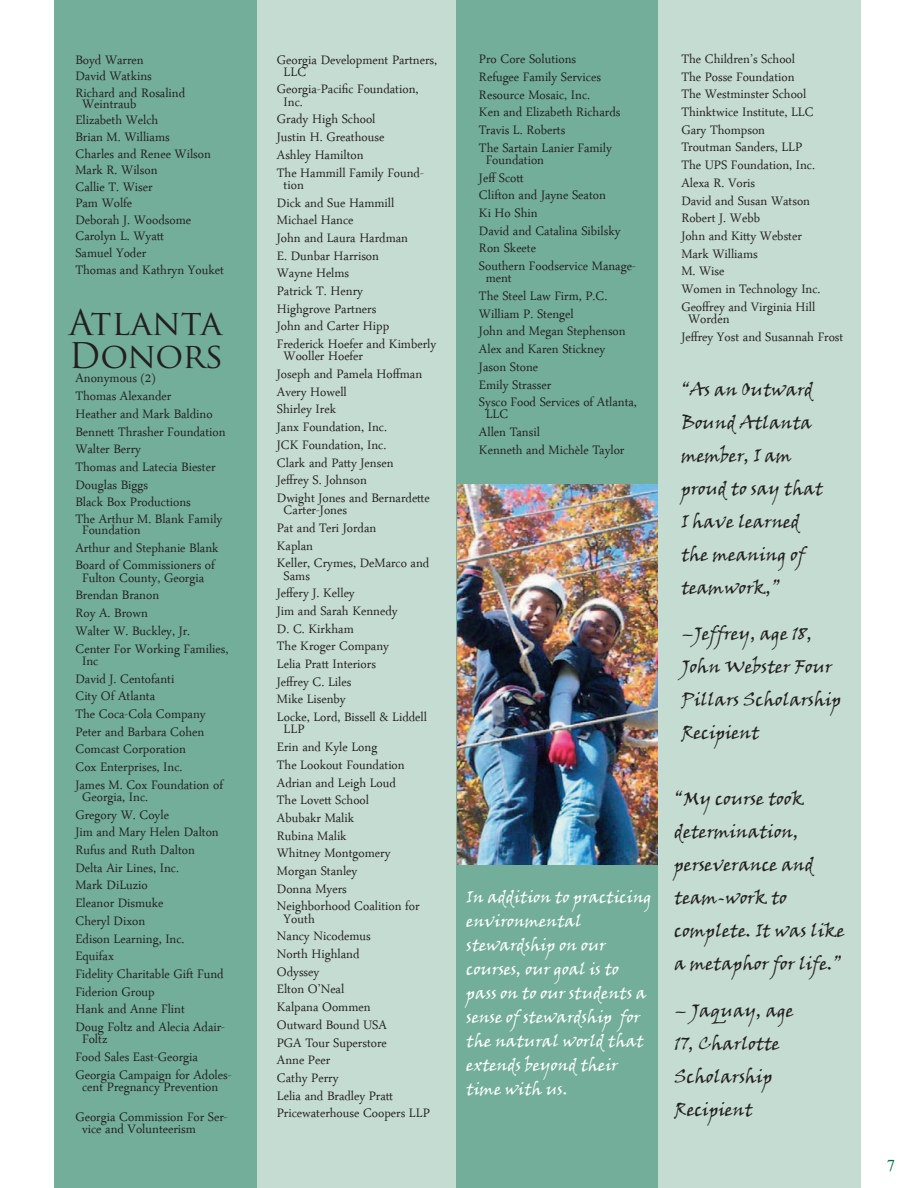
<style>
.page{position:relative;width:918px;height:1188px;background:#fff}
.page>*{position:absolute;margin:0;border:0;box-sizing:border-box;transform-origin:0 0}
.t1{font:34.5px/33px "Trajan Pro";letter-spacing:-.01em;color:#231f20}
.t2{font:18px/17.7px "Arabic Typesetting";color:#231f20}
.t3{font:18px/33px "Viner Hand ITC";color:#231f20}
.t4{font:16.5px/24px "Viner Hand ITC";color:#fff}
.t5{font:16.5px "Times New Roman";color:#007049}
</style>
<div class="page">
<div style="left:256px;top:0;width:202px;height:1188px;background:#c5dcd2"></div>
<div style="left:54px;top:0;width:202px;height:1188px;background:#73ae9a"></div>
<div style="left:457px;top:0;width:202px;height:1188px;background:#73ae9a"></div>
<img style="left:457px;top:484px;width:201px;height:380px">
<div style="left:658px;top:0;width:203px;height:1188px;background:#c5dcd2"></div>
<p class="t2" style="left:75px;top:53px;width:111px;line-height:16.6px">Boyd Warren<br>David Watkins<br>Richard and Rosalind</p>
<p class="t2" style="left:75px;top:97px;width:150px;line-height:16.6px;text-indent:7px">Weintraub<br>Elizabeth Welch<br>Brian M. Williams<br>Charles and Renee Wilson<br>Mark R. Wilson<br>Callie T. Wiser<br>Pam Wolfe<br>Deborah J. Woodsome<br>Carolyn L. Wyatt<br>Samuel Yoder<br>Thomas and Kathryn Youket</p>
<h1 class="t1" style="left:69px;top:306px;width:156px">Atlanta<br>Donors</h1>
<p class="t2" style="left:75px;top:371px;width:152px">Anonymous (2)<br>Thomas Alexander<br>Heather and Mark Baldino<br>Bennett Thrasher Foundation<br>Walter Berry<br>Thomas and Latecia Biester<br>Douglas Biggs<br>Black Box Productions<br>The Arthur M. Blank Family</p>
<p class="t2" style="left:75px;top:523px;width:145px;text-indent:7px">Foundation<br>Arthur and Stephanie Blank<br>Board of Commissioners of</p>
<p class="t2" style="left:75px;top:570px;width:155px;text-indent:7px">Fulton County, Georgia<br>Brendan Branon<br>Roy A. Brown<br>Walter W. Buckley, Jr.<br>Center For Working Families,</p>
<p class="t2" style="left:75px;top:653px;width:149px;text-indent:7px">Inc<br>David J. Centofanti<br>City Of Atlanta<br>The Coca-Cola Company<br>Peter and Barbara Cohen<br>Comcast Corporation<br>Cox Enterprises, Inc.<br>James M. Cox Foundation of</p>
<p class="t2" style="left:75px;top:790px;width:151px;text-indent:7px">Georgia, Inc.<br>Gregory W. Coyle<br>Jim and Mary Helen Dalton<br>Rufus and Ruth Dalton<br>Delta Air Lines, Inc.<br>Mark DiLuzio<br>Eleanor Dismuke<br>Cheryl Dixon<br>Edison Learning, Inc.<br>Equifax<br>Fidelity Charitable Gift Fund<br>Fiderion Group<br>Hank and Anne Flint<br>Doug Foltz and Alecia Adair-</p>
<p class="t2" style="left:75px;top:1032px;width:158px;text-indent:7px">Foltz<br>Food Sales East-Georgia<br>Georgia Campaign for Adoles-</p>
<p class="t2" style="left:75px;top:1073px;width:154px;line-height:30px;text-align:center">cent Pregnancy Prevention<br>Georgia Commission For Ser-</p>
<p class="t2" style="left:82px;top:1122px;width:115px">vice and Volunteerism</p>
<p class="t2" style="left:277px;top:52px;width:162px">Georgia Development Partners,</p>
<p class="t2" style="left:277px;top:64px;width:143px;text-indent:7px">LLC<br>Georgia-Pacific Foundation,</p>
<p class="t2" style="left:277px;top:94px;width:148px;text-indent:7px">Inc.<br>Grady High School<br>Justin H. Greathouse<br>Ashley Hamilton<br>The Hammill Family Found-</p>
<p class="t2" style="left:277px;top:177px;width:161px;text-indent:7px">tion<br>Dick and Sue Hammill<br>Michael Hance<br>John and Laura Hardman<br>E. Dunbar Harrison<br>Wayne Helms<br>Patrick T. Henry<br>Highgrove Partners<br>John and Carter Hipp<br>Frederick Hoefer and Kimberly</p>
<p class="t2" style="left:277px;top:349px;width:154px;text-indent:7px">Wooller Hoefer<br>Joseph and Pamela Hoffman<br>Avery Howell<br>Shirley Irek<br>Janx Foundation, Inc.<br>JCK Foundation, Inc.<br>Clark and Patty Jensen<br>Jeffrey S. Johnson<br>Dwight Jones and Bernardette</p>
<p class="t2" style="left:277px;top:503px;width:154px;text-indent:7px">Carter-Jones<br>Pat and Teri Jordan<br>Kaplan<br>Keller, Crymes, DeMarco and</p>
<p class="t2" style="left:277px;top:568px;width:152px;text-indent:7px">Sams<br>Jeffery J. Kelley<br>Jim and Sarah Kennedy<br>D. C. Kirkham<br>The Kroger Company<br>Lelia Pratt Interiors<br>Jeffrey C. Liles<br>Mike Lisenby<br>Locke, Lord, Bissell &amp; Liddell</p>
<p class="t2" style="left:277px;top:722px;width:144px;text-indent:7px">LLP<br>Erin and Kyle Long<br>The Lookout Foundation<br>Adrian and Leigh Loud<br>The Lovett School<br>Abubakr Malik<br>Rubina Malik<br>Whitney Montgomery<br>Morgan Stanley<br>Donna Myers<br>Neighborhood Coalition for</p>
<p class="t2" style="left:277px;top:911px;width:154px;text-indent:7px">Youth<br>Nancy Nicodemus<br>North Highland<br>Odyssey<br>Elton O’Neal<br>Kalpana Oommen<br>Outward Bound USA<br>PGA Tour Superstore<br>Anne Peer<br>Cathy Perry<br>Lelia and Bradley Pratt<br>Pricewaterhouse Coopers LLP</p>
<p class="t2" style="left:479px;top:52px;width:143px">Pro Core Solutions<br>Refugee Family Services<br>Resource Mosaic, Inc.<br>Ken and Elizabeth Richards<br>Travis L. Roberts<br>The Sartain Lanier Family</p>
<p class="t2" style="left:479px;top:152px;width:158px;text-indent:7px">Foundation<br>Jeff Scott<br>Clifton and Jayne Seaton<br>Ki Ho Shin<br>David and Catalina Sibilsky<br>Ron Skeete<br>Southern Foodservice Manage-</p>
<p class="t2" style="left:479px;top:271px;width:159px;text-indent:7px">ment<br>The Steel Law Firm, P.C.<br>William P. Stengel<br>John and Megan Stephenson<br>Alex and Karen Stickney<br>Jason Stone<br>Emily Strasser<br>Sysco Food Services of Atlanta,</p>
<p class="t2" style="left:479px;top:407px;width:147px;text-indent:7px">LLC<br>Allen Tansil<br>Kenneth and Michèle Taylor</p>
<p class="t4" style="left:467px;top:885px;width:187px">In addition to practicing environmental stewardship on our courses, our goal is to pass on to our students a sense of stewardship for the natural world that extends beyond their time with us.</p>
<p class="t2" style="left:681px;top:52px;width:141px">The Children’s School<br>The Posse Foundation<br>The Westminster School<br>Thinktwice Institute, LLC<br>Gary Thompson<br>Troutman Sanders, LLP<br>The UPS Foundation, Inc.<br>Alexa R. Voris<br>David and Susan Watson<br>Robert J. Webb<br>John and Kitty Webster<br>Mark Williams<br>M. Wise<br>Women in Technology Inc.<br>Geoffrey and Virginia Hill</p>
<p class="t2" style="left:681px;top:312px;width:164px;text-indent:7px">Worden<br>Jeffrey Yost and Susannah Frost</p>
<p class="t3" style="left:681px;top:372px;width:144px">“As an Outward<br>Bound Atlanta member, I am proud to say that<br>I have learned the meaning of teamwork,”</p>
<p class="t3" style="left:681px;top:616px;width:162px">–Jeffrey, age 18,<br>John Webster Four<br>Pillars Scholarship<br>Recipient</p>
<p class="t3" style="left:675px;top:781px;width:172px">“My course took determination, perseverance and team-work to complete. It was like a metaphor for life.”</p>
<p class="t3" style="left:675px;top:993px;width:121px">– Jaquay, age<br>17, Charlotte<br>Scholarship<br>Recipient</p>
<p class="t5" style="left:887px;top:1154px;width:10px">7</p>
</div>
